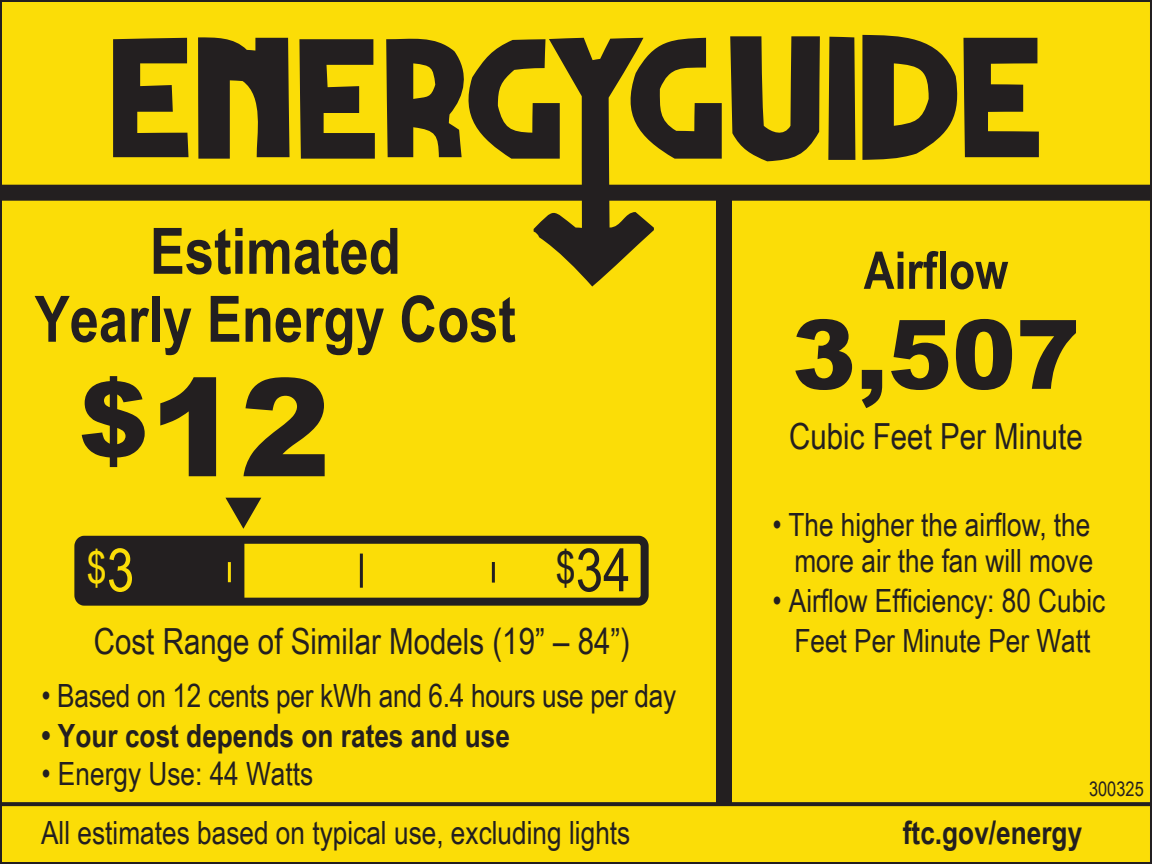
<style>
.page{position:relative;width:1152px;height:864px;background:#fbdd07}
.page>*{position:absolute;margin:0;border:0;box-sizing:border-box;transform-origin:0 0}
.t1{font:900 136px "Arial";color:#231f20}
.t2{font:900 96px "Arial";color:#231f20}
.t3{font:700 64px/68px "Arial Narrow";color:#231f20;text-align:center}
.t4{font:60px "Arial Narrow";color:#231f20}
.t5{font:700 52px "Arial Narrow";color:#231f20}
.t6{font:44px "Arial Narrow";color:#fbdd07}
.t7{font:36px "Arial Narrow";color:#231f20}
.t8{font:32px/36px "Arial Narrow";color:#231f20;text-align:right}
.t9{font:700 32px "Arial Narrow";color:#231f20}
.t10{font:20px "Arial Narrow";color:#231f20}
.s1{font-size:104px}
.s2{font-size:60px}
.s3{font-size:44px}
</style>
<div class="page">
<div style="left:83px;top:545px;width:161px;height:52px;background:#231f20"></div>
<div style="left:0;top:185px;width:1152px;height:16px;background:#231f20"></div>
<svg style="left:0;top:802px;width:1152px;height:4px;background:#2a251f"></svg>
<div style="left:74px;top:536px;width:575px;height:70px;border:8px solid #231f20;border-radius:6px"></div>
<hr style="left:360px;top:554px;width:3px;height:34px;background:#231f20">
<hr style="left:228px;top:562px;width:3px;height:20px;background:#fbdd07">
<hr style="left:492px;top:562px;width:3px;height:21px;background:#231f20">
<svg style="left:225px;top:498px;width:36px;height:31px"></svg>
<div style="left:716px;top:193px;width:16px;height:611px;background:#231f20"></div>
<svg style="left:730px;top:36px;width:90px;height:125px"></svg>
<svg style="left:828px;top:37px;width:27px;height:123px;background:#2c261e"></svg>
<svg style="left:198px;top:37px;width:92px;height:122px"></svg>
<svg style="left:299px;top:39px;width:76px;height:120px"></svg>
<svg style="left:113px;top:38px;width:76px;height:119px"></svg>
<svg style="left:386px;top:37px;width:336px;height:250px"></svg>
<svg style="left:862px;top:35px;width:177px;height:125px"></svg>
<h3 class="t3" style="left:35px;top:214px;width:483px">Estimated<br>Yearly Energy Cost</h3>
<h1 class="t1" style="left:79px;top:329px;width:253px"><span class="s1">$</span>12</h1>
<h3 class="t6" style="left:87px;top:535px;width:49px">$<span class="s2">3</span></h3>
<h3 class="t4" style="left:556px;top:526px;width:76px"><span class="s3">$</span>34</h3>
<p class="t7" style="left:94px;top:615px;width:538px">Cost Range of Similar Models (19” – 84”)</p>
<p class="t8" style="left:41px;top:676px;width:636px">• Based on 12 cents per kWh and 6.4 hours use per day</p>
<p class="t9" style="left:42px;top:711px;width:470px">• Your cost depends on rates and use</p>
<p class="t8" style="left:42px;top:755px;width:273px">• Energy Use: 44 Watts</p>
<p class="t8" style="left:41px;top:814px;width:591px">All estimates based on typical use, excluding lights</p>
<h3 class="t5" style="left:864px;top:231px;width:146px">Airflow</h3>
<h2 class="t2" style="left:792px;top:285px;width:290px">3,507</h2>
<p class="t7" style="left:789px;top:410px;width:295px">Cubic Feet Per Minute</p>
<p class="t8" style="left:772px;top:505px;width:322px">• The higher the airflow, the more air the fan will move</p>
<p class="t8" style="left:772px;top:579px;width:334px;line-height:40px;text-align:center">• Airflow Efficiency: 80 Cubic<br>Feet Per Minute Per Watt</p>
<p class="t10" style="left:1089px;top:775px;width:56px">300325</p>
<p class="t9" style="left:903px;top:809px;width:181px">ftc.gov/energy</p>
</div>
